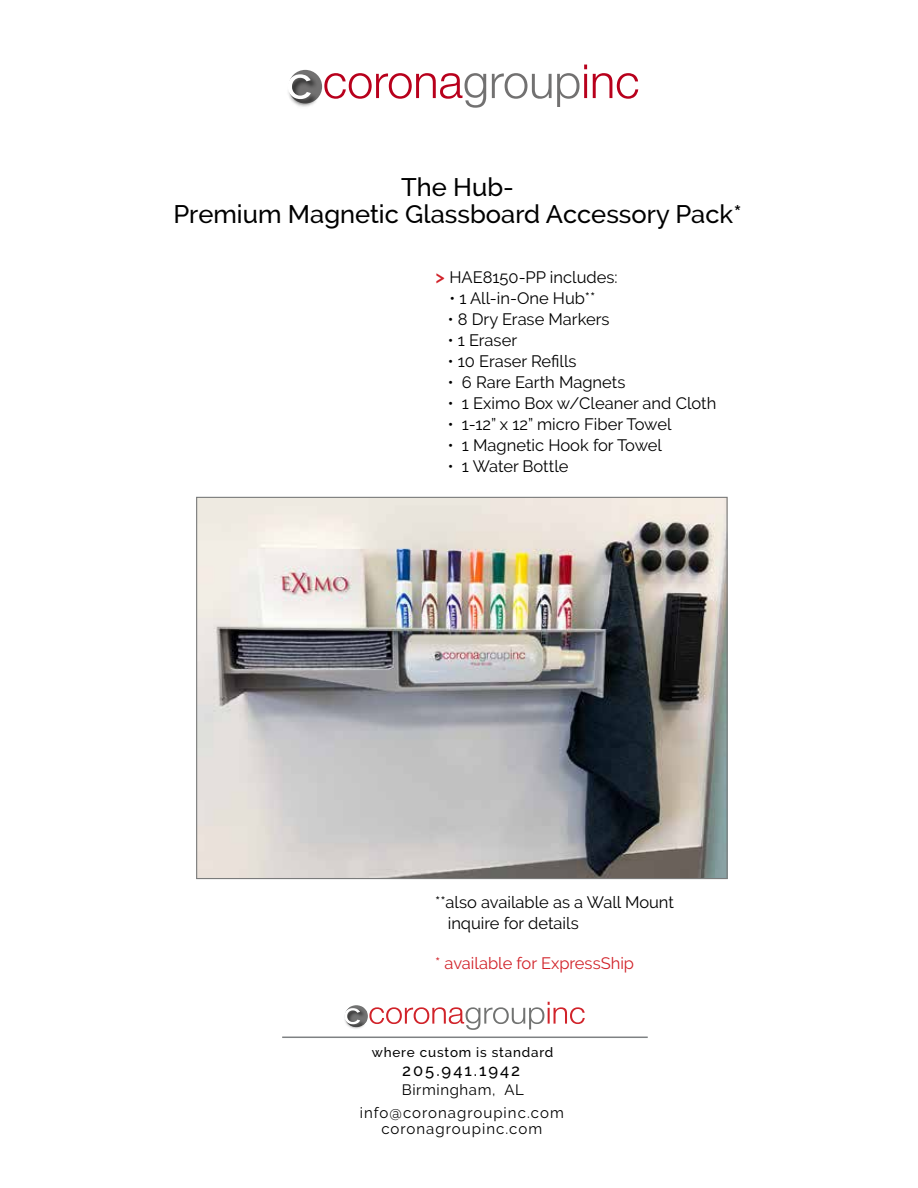
<style>
.page{position:relative;width:918px;height:1188px;background:#fff}
.page>*{position:absolute;margin:0;border:0;box-sizing:border-box;transform-origin:0 0}
.t1{font:500 25.5px/27px "Raleway";color:#000;text-align:center}
.t2{font:16.5px/21px "Raleway";color:#000}
.t3{font:16.5px "Raleway";color:#d12229}
.t4{font:500 16.5px "Raleway";letter-spacing:.12em;color:#000}
.t5{font:15px/16.5px "Raleway";letter-spacing:.07em;color:#000;text-align:center}
.t6{font:15px "Raleway";letter-spacing:.04em;color:#000}
.t7{font:500 13.5px "Raleway";letter-spacing:.06em;color:#000}
.s1{font-weight:600;font-style:italic;font-size:18px;color:#d12229}
</style>
<div class="page">
<img style="left:198px;top:499px;width:528px;height:378px">
<hr style="left:282px;top:1037px;width:366px;height:1px;background:#7e8183">
<svg style="left:369px;top:1002px;width:216px;height:28px"></svg>
<svg style="left:345px;top:1005px;width:23px;height:22px"></svg>
<img style="left:350px;top:1027px;width:12px;height:2px">
<img style="left:346px;top:1007px;width:21px;height:20px">
<svg style="left:344px;top:1008px;width:16px;height:16px"></svg>
<svg style="left:324px;top:73px;width:162px;height:35px"></svg>
<svg style="left:492px;top:65px;width:95px;height:42px"></svg>
<svg style="left:593px;top:73px;width:45px;height:26px"></svg>
<div style="left:288px;top:70px;width:34px;height:34px;background:#727171;border-radius:50%"></div>
<img style="left:291px;top:72px;width:30px;height:35px">
<svg style="left:288px;top:74px;width:23px;height:25px"></svg>
<h1 class="t1" style="left:173px;top:173px;width:570px">The Hub-<br>Premium Magnetic Glassboard Accessory Pack*</h1>
<p class="t2" style="left:435px;top:267px;width:184px"><span class="s1">&gt;</span> HAE8150-PP includes:</p>
<p class="t2" style="left:449px;top:288px;width:148px">• 1 All-in-One Hub**</p>
<p class="t2" style="left:448px;top:309px;width:163px">• 8 Dry Erase Markers</p>
<p class="t2" style="left:448px;top:330px;width:71px">• 1 Eraser</p>
<p class="t2" style="left:448px;top:351px;width:130px">• 10 Eraser Refills</p>
<p class="t2" style="left:448px;top:372px;width:179px">• 6 Rare Earth Magnets</p>
<p class="t2" style="left:448px;top:393px;width:270px">• 1 Eximo Box w/Cleaner and Cloth</p>
<p class="t2" style="left:448px;top:414px;width:225px">• 1-12” x 12” micro Fiber Towel</p>
<p class="t2" style="left:448px;top:435px;width:216px">• 1 Magnetic Hook for Towel</p>
<p class="t2" style="left:448px;top:456px;width:122px">• 1 Water Bottle</p>
<p class="t2" style="left:448px;top:891px;width:228px;text-indent:-13px">**also available as a Wall Mount inquire for details</p>
<p class="t3" style="left:435px;top:954px;width:200px">* available for ExpressShip</p>
<p class="t7" style="left:372px;top:1044px;width:183px">where custom is standard</p>
<p class="t4" style="left:402px;top:1061px;width:119px">205.941.1942</p>
<p class="t6" style="left:402px;top:1081px;width:124px">Birmingham, AL</p>
<p class="t5" style="left:360px;top:1104px;width:206px">info@coronagroupinc.com coronagroupinc.com</p>
</div>
